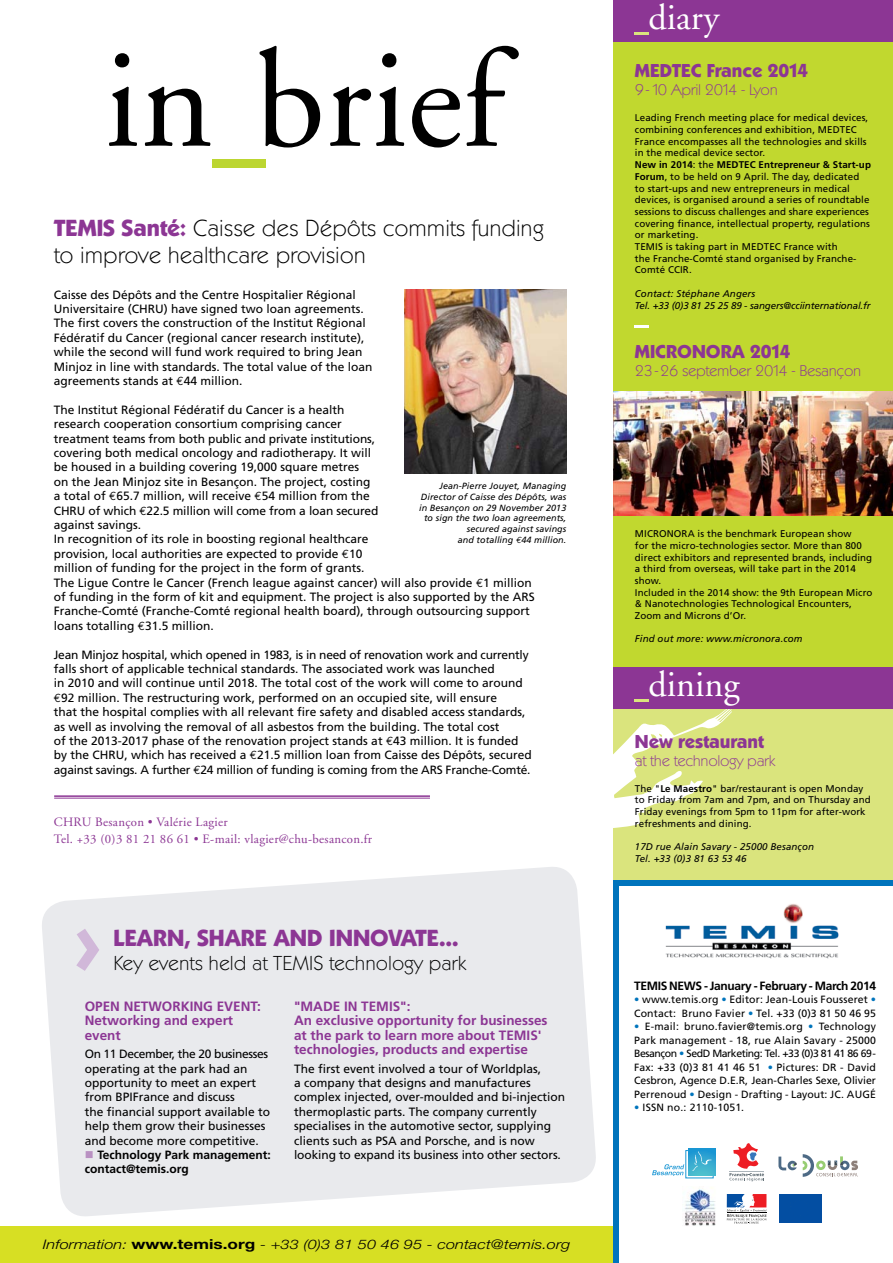
<style>
.page{position:relative;width:893px;height:1263px;background:#fff}
.page>*{position:absolute;margin:0;border:0;box-sizing:border-box;transform-origin:0 0}
.t1{font:139.5px "Adobe Garamond";color:#000}
.t2{font:700 90px "Koblenz";color:#d1b8d9}
.t3{font:36.3px "Adobe Garamond";color:#fff}
.t4{font:200 22.5px/27px "Koblenz";color:#000}
.t5{font:700 22.5px "Koblenz";color:#8c3694}
.t6{font:200 19.5px "Koblenz";color:#000}
.t7{font:700 18px "Koblenz";color:#8c3694}
.t8{font:200 15px "Koblenz";letter-spacing:-.02em;color:#8c3694}
.t9{font:700 13.5px/14.4px "Frutiger";color:#8c3694}
.t10{font:italic 300 13.2px "Helvetica Neue";color:#000;scale:1.25 1}
.t11{font:12.75px/16.5px "Adobe Garamond";letter-spacing:.025em;color:#8c3694}
.t12{font:12px/14.4px "Frutiger";color:#000}
.t13{font:700 12px/14.4px "Frutiger";color:#000}
.t14{font:700 12px "Frutiger";letter-spacing:-.03em;color:#000}
.t15{font:10.5px/13.5px "Frutiger";letter-spacing:.015em;color:#000}
.t16{font:9.75px/11.7px "Frutiger";letter-spacing:.01em;color:#000}
.t17{font:italic 9.75px/11.7px "Frutiger";letter-spacing:.01em;color:#000}
.t18{font:italic 9.75px/11.7px "Frutiger";letter-spacing:-.01em;color:#000}
.t19{font:italic 9px/10.8px "Frutiger";letter-spacing:.01em;color:#000;text-align:right}
.s1{font-weight:700;color:#8c3694}
.s2{font-family:"Euro Mono"}
.s3{color:#b991c2}
.s4{font-weight:700;font-style:normal;font-size:13.8px}
.s5{font-weight:700}
.s6{color:#0074bc}
</style>
<div class="page">
<div style="left:613px;top:682px;width:280px;height:201px;background:#dae47d"></div>
<svg style="left:42px;top:867px;width:554px;height:349px;background:#ebecef"></svg>
<div style="left:613px;top:13px;width:280px;height:658px;background:#c1d82f"></div>
<div style="left:613px;top:0;width:280px;height:41px;background:#8c3694"></div>
<div style="left:0;top:1227px;width:613px;height:36px;background:#d7df23"></div>
<img style="left:665px;top:904px;width:174px;height:55px">
<svg style="left:635px;top:33px;width:14px;height:2px"></svg>
<div style="left:613px;top:883px;width:6px;height:380px;background:#0074bc"></div>
<div style="left:613px;top:880px;width:280px;height:6px;background:#0074bc"></div>
<svg style="left:729px;top:1143px;width:35px;height:38px"></svg>
<svg style="left:652px;top:1164px;width:32px;height:12px"></svg>
<div style="left:688px;top:1149px;width:27px;height:26px;background:linear-gradient(to bottom,#1791d4,#4bbcce)"></div>
<svg style="left:692px;top:1151px;width:20px;height:20px"></svg>
<div style="left:779px;top:1194px;width:42px;height:28px;background:#034ea2"></div>
<img style="left:685px;top:1187px;width:31px;height:39px">
<svg style="left:727px;top:1194px;width:40px;height:30px"></svg>
<svg style="left:778px;top:1156px;width:19px;height:14px"></svg>
<svg style="left:803px;top:1154px;width:55px;height:23px"></svg>
<img style="left:405px;top:289px;width:161px;height:184px">
<hr style="left:54px;top:795px;width:376px;height:2px;background:#8c3694">
<hr style="left:54px;top:798px;width:376px;height:1px;background:#8c3694">
<div style="left:613px;top:667px;width:280px;height:41px;background:#8c3694"></div>
<svg style="left:613px;top:700px;width:119px;height:128px"></svg>
<div style="left:212px;top:159px;width:53px;height:9px;background:#bcd631"></div>
<svg style="left:635px;top:325px;width:14px;height:2px"></svg>
<img style="left:613px;top:391px;width:280px;height:125px">
<h1 class="t1" style="left:104px;top:27px;width:400px">in brief</h1>
<h3 class="t4" style="left:54px;top:214px;width:491px"><span class="s1">TEMIS Santé:</span> Caisse des Dépôts commits funding to improve healthcare provision</h3>
<p class="t12" style="left:54px;top:287px;width:320px">Caisse des Dépôts and the Centre Hospitalier Régional Universitaire (CHRU) have signed two loan agreements.<br>The first covers the construction of the Institut Régional Fédératif du Cancer (regional cancer research institute), while the second will fund work required to bring Jean Minjoz in line with standards. The total value of the loan agreements stands at <span class="s2">€</span>44 million.</p>
<p class="t12" style="left:54px;top:402px;width:482px">The Institut Régional Fédératif du Cancer is a health<br>research cooperation consortium comprising cancer<br>treatment teams from both public and private institutions,<br>covering both medical oncology and radiotherapy. It will<br>be housed in a building covering 19,000 square metres<br>on the Jean Minjoz site in Besançon. The project, costing<br>a total of <span class="s2">€</span>65.7 million, will receive <span class="s2">€</span>54 million from the<br>CHRU of which <span class="s2">€</span>22.5 million will come from a loan secured<br>against savings.<br>In recognition of its role in boosting regional healthcare<br>provision, local authorities are expected to provide <span class="s2">€</span>10<br>million of funding for the project in the form of grants.<br>The Ligue Contre le Cancer (French league against cancer) will also provide <span class="s2">€</span>1 million of funding in the form of kit and equipment. The project is also supported by the ARS Franche-Comté (Franche-Comté regional health board), through outsourcing support loans totalling <span class="s2">€</span>31.5 million.</p>
<p class="t12" style="left:54px;top:647px;width:479px">Jean Minjoz hospital, which opened in 1983, is in need of renovation work and currently falls short of applicable technical standards. The associated work was launched<br>in 2010 and will continue until 2018. The total cost of the work will come to around <span class="s2">€</span>92 million. The restructuring work, performed on an occupied site, will ensure<br>that the hospital complies with all relevant fire safety and disabled access standards, as well as involving the removal of all asbestos from the building. The total cost<br>of the 2013-2017 phase of the renovation project stands at <span class="s2">€</span>43 million. It is funded by the CHRU, which has received a <span class="s2">€</span>21.5 million loan from Caisse des Dépôts, secured against savings. A further <span class="s2">€</span>24 million of funding is coming from the ARS Franche-Comté.</p>
<p class="t19" style="left:419px;top:480px;width:149px">Jean-Pierre Jouyet, Managing<br>Director of Caisse des Dépôts, was in Besançon on 29 November 2013 to sign the two loan agreements, secured against savings<br>and totalling <span class="s2">€</span>44 million.</p>
<p class="t11" style="left:54px;top:814px;width:320px">CHRU Besançon • Valérie Lagier<br>Tel. +33 (0)3 81 21 86 61 • E-mail: vlagier@chu-besancon.fr</p>
<h2 class="t2" style="left:74px;top:886px;width:28px">&gt;</h2>
<h3 class="t5" style="left:114px;top:924px;width:348px">LEARN, SHARE AND INNOVATE…</h3>
<h3 class="t6" style="left:114px;top:951px;width:354px">Key events held at TEMIS technology park</h3>
<p class="t9" style="left:85px;top:999px;width:178px">OPEN NETWORKING EVENT:<br>Networking and expert event</p>
<p class="t12" style="left:85px;top:1047px;width:187px">On 11 December, the 20 businesses operating at the park had an opportunity to meet an expert from B PIFrance and discuss<br>the financial support available to help them grow their businesses and become more competitive.</p>
<p class="t13" style="left:85px;top:1147px;width:188px"><span class="s3">■</span> Technology Park management: contact@temis.org</p>
<p class="t9" style="left:294px;top:999px;width:255px">"MADE IN TEMIS":<br>An exclusive opportunity for businesses at the park to learn more about TEMIS' technologies, products and expertise</p>
<p class="t12" style="left:294px;top:1061px;width:273px">The first event involved a tour of Worldplas,<br>a company that designs and manufactures complex injected, over-moulded and bi-injection thermoplastic parts. The company currently specialises in the automotive sector, supplying clients such as PSA and Porsche, and is now looking to expand its business into other sectors.</p>
<p class="t10" style="left:43px;top:1236px;width:424px">Information: <span class="s4">www.temis.org</span> - +33 (0)3 81 50 46 95 - contact@temis.org</p>
<h3 class="t3" style="left:648px;top:-2px;width:73px">diary</h3>
<h3 class="t7" style="left:635px;top:60px;width:175px">MEDTEC France 2014</h3>
<p class="t8" style="left:635px;top:81px;width:144px">9-10 April 2014 - Lyon</p>
<p class="t16" style="left:635px;top:112px;width:238px">Leading French meeting place for medical devices, combining conferences and exhibition, MEDTEC France encompasses all the technologies and skills in the medical device sector.<br><span class="s5">New in 2014</span>: the <span class="s5">MEDTEC Entrepreneur &amp; Start-up Forum</span>, to be held on 9 April. The day, dedicated to start-ups and new entrepreneurs in medical devices, is organised around a series of roundtable sessions to discuss challenges and share experiences covering finance, intellectual property, regulations or marketing.<br>TEMIS is taking part in MEDTEC France with<br>the Franche-Comté stand organised by Franche-Comté CCIR.</p>
<p class="t18" style="left:635px;top:288px;width:237px">Contact: Stéphane Angers<br>Tel. +33 (0)3 81 25 25 89 - sangers@cciinternational.fr</p>
<h3 class="t7" style="left:635px;top:340px;width:157px">MICRONORA 2014</h3>
<p class="t8" style="left:635px;top:361px;width:228px">23-26 september 2014 - Besançon</p>
<p class="t16" style="left:635px;top:528px;width:239px">MICRONORA is the benchmark European show<br>for the micro-technologies sector. More than 800 direct exhibitors and represented brands, including a third from overseas, will take part in the 2014 show.<br>Included in the 2014 show: the 9th European Micro &amp; Nanotechnologies Technological Encounters, Zoom and Microns d’Or.</p>
<p class="t17" style="left:635px;top:633px;width:169px">Find out more: www.micronora.com</p>
<h3 class="t3" style="left:648px;top:665px;width:93px">dining</h3>
<h3 class="t7" style="left:635px;top:730px;width:131px">New restaurant</h3>
<p class="t8" style="left:635px;top:751px;width:142px">at the technology park</p>
<p class="t16" style="left:635px;top:782px;width:237px">The "<span class="s5">Le Maestro</span>" bar/restaurant is open Monday to Friday from 7am and 7pm, and on Thursday and Friday evenings from 5pm to 11pm for after-work refreshments and dining.</p>
<p class="t17" style="left:635px;top:841px;width:181px">17D rue Alain Savary - 25000 Besançon<br>Tel. +33 (0)3 81 63 53 46</p>
<p class="t14" style="left:634px;top:979px;width:243px">TEMIS NEWS - January - February - March 2014</p>
<p class="t15" style="left:634px;top:993px;width:243px"><span class="s6">•</span> www.temis.org <span class="s6">•</span> Editor: Jean-Louis Fousseret <span class="s6">•<br></span>Contact: B runo Favier <span class="s6">•</span> Tel. +33 (0)3 81 50 46 95</p>
<p class="t15" style="left:634px;top:1020px;width:243px;text-align:justify"><span class="s6">•</span> E-mail: bruno.favier@temis.org <span class="s6">•</span> Technology Park management - 18, rue Alain Savary - 25000<br>Besançon <span class="s6">•</span> SedD Marketing: Tel. +33 (0)3 81 41 86 69- Fax: +33 (0)3 81 41 46 51 <span class="s6">•</span> Pictures: DR - David Cesbron, Agence D.E.R, Jean-Charles Sexe, Olivier Perrenoud <span class="s6">•</span> Design - Drafting - Layout: JC. AUGÉ</p>
<p class="t15" style="left:634px;top:1101px;width:112px"><span class="s6">•</span> ISSN no.: 2110-1051.</p>
</div>
